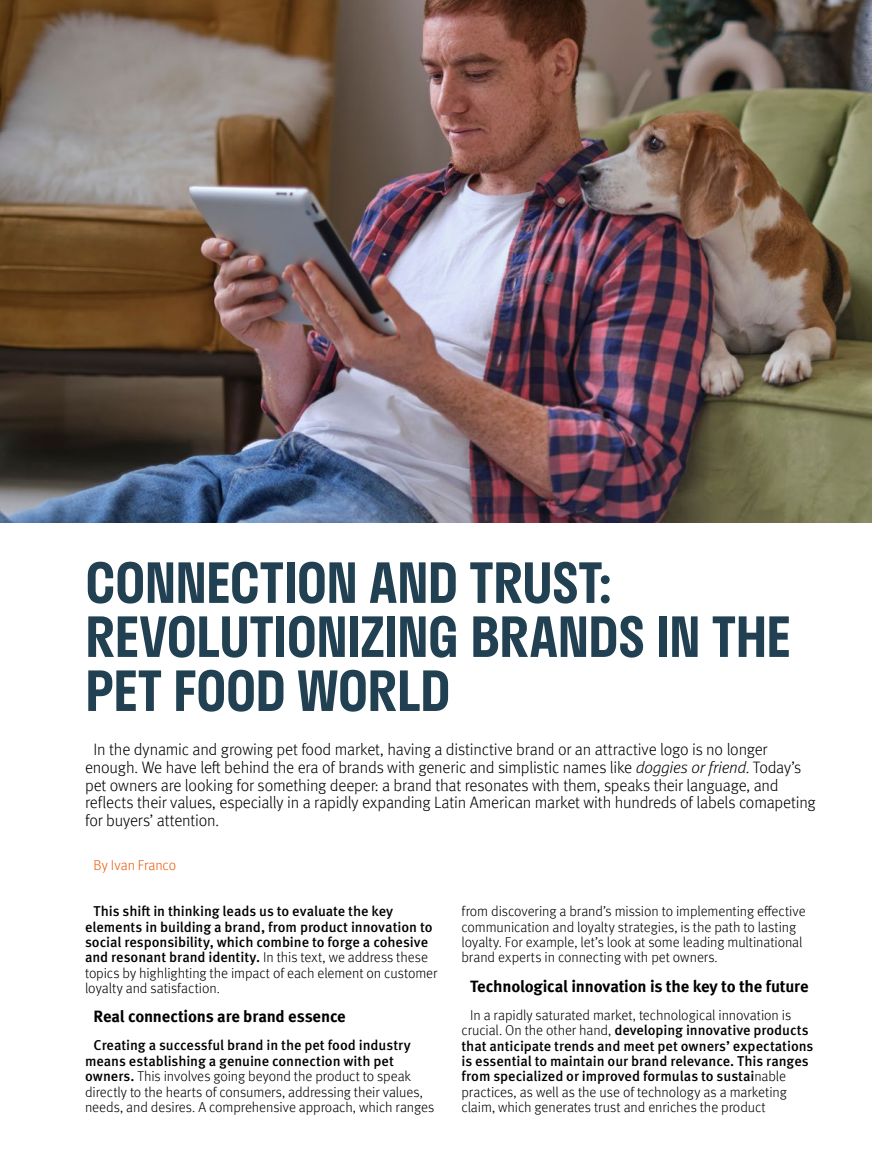
<style>
.page{position:relative;width:872px;height:1170px;background:#fff}
.page>*{position:absolute;margin:0;border:0;box-sizing:border-box;transform-origin:0 0}
.t1{font:600 54px/54px "Stratos";letter-spacing:-.015em;color:#214051}
.t2{font:300 16.5px/17.9px "Meta Pro";letter-spacing:-.015em;color:#000}
.t3{font:700 16.5px "Meta Pro";letter-spacing:-.015em;color:#000}
.t4{font:300 14.25px/15.5px "Meta Pro";letter-spacing:-.005em;color:#000}
.t5{font:500 14.25px/15.5px "Meta Pro";letter-spacing:-.005em;color:#000}
.t6{font:300 14.25px "Meta Pro";letter-spacing:-.005em;color:#ea5b0b}
.s1{font-style:italic}
.s2{font-weight:300}
.s3{font-weight:500}
</style>
<div class="page">
<img style="left:0;top:0;width:872px;height:522px">
<h1 class="t1" style="left:85px;top:554px;width:707px">CONNECTION AND TRUST:<br>REVOLUTIONIZING BRANDS IN THE<br>PET FOOD WORLD</h1>
<p class="t2" style="left:85px;top:739px;width:732px;text-indent:8px">In the dynamic and growing pet food market, having a distinctive brand or an attractive logo is no longer enough. We have left behind the era of brands with generic and simplistic names like <span class="s1">doggies or friend</span>. Today’s pet owners are looking for something deeper: a brand that resonates with them, speaks their language, and reflects their values, especially in a rapidly expanding Latin American market with hundreds of labels comapeting for buyers’ attention.</p>
<p class="t6" style="left:94px;top:855px;width:84px">By Ivan Franco</p>
<p class="t5" style="left:85px;top:902px;width:354px;text-indent:9px">This shift in thinking leads us to evaluate the key elements in building a brand, from product innovation to social responsibility, which combine to forge a cohesive and resonant brand identity. <span class="s2">In this text, we address these topics by highlighting the impact of each element on customer loyalty and satisfaction.</span></p>
<p class="t3" style="left:94px;top:1003px;width:254px">Real connections are brand essence</p>
<p class="t4" style="left:85px;top:1036px;width:351px;text-indent:9px"><span class="s3">Creating a successful brand in the pet food industry means establishing a genuine connection with pet owners.</span> This involves going beyond the product to speak directly to the hearts of consumers, addressing their values, needs, and desires. A comprehensive approach, which ranges</p>
<p class="t4" style="left:461px;top:902px;width:346px">from discovering a brand’s mission to implementing effective communication and loyalty strategies, is the path to lasting loyalty. For example, let’s look at some leading multinational brand experts in connecting with pet owners.</p>
<p class="t3" style="left:470px;top:972px;width:340px">Technological innovation is the key to the future</p>
<p class="t4" style="left:461px;top:1006px;width:353px;text-indent:9px">In a rapidly saturated market, technological innovation is crucial. On the other hand, <span class="s3">developing innovative products that anticipate trends and meet pet owners’ expectations is essential to maintain our brand relevance. This ranges from specialized or improved formulas to sustai</span>nable practices, as well as the use of technology as a marketing claim, which generates trust and enriches the product</p>
</div>
